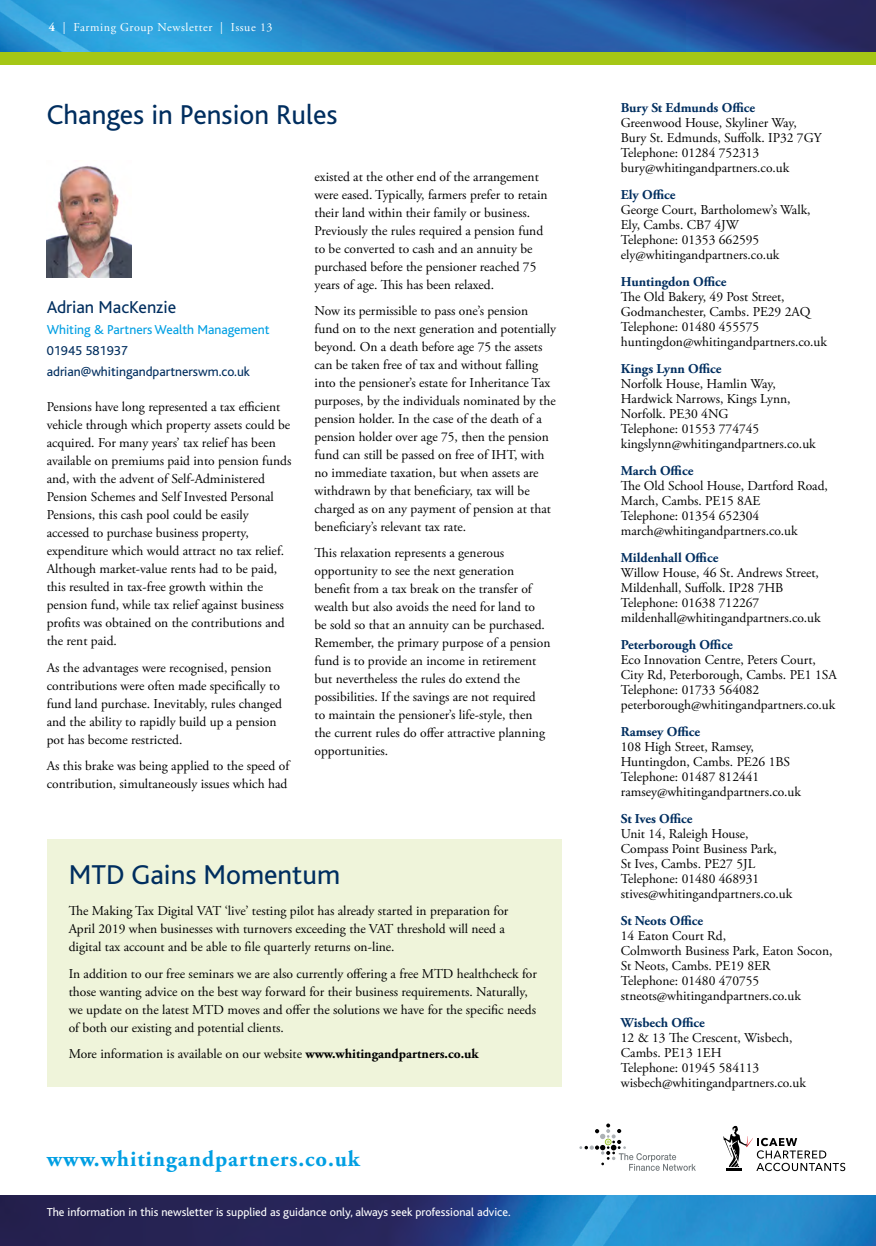
<style>
.page{position:relative;width:876px;height:1246px;background:#fff}
.page>*{position:absolute;margin:0;border:0;box-sizing:border-box;transform-origin:0 0}
.t1{font:28.5px "Bliss";color:#002e5f}
.t2{font:700 22.5px "Adobe Garamond Pro";letter-spacing:.04em;color:#009fe3}
.t3{font:18px "Bliss";color:#002e5f}
.t4{font:13.5px/18px "Adobe Garamond Pro";color:#000}
.t5{font:700 13.5px "Adobe Garamond Pro";color:#002e5f}
.t6{font:13.5px/21px "Bliss";color:#002e5f}
.t7{font:13.5px "Bliss";color:#009fe3}
.t8{font:12px "Bliss";color:#fff}
.t9{font:12px "Adobe Garamond Pro";letter-spacing:.05em;color:#fff}
.s1{font-weight:700}
</style>
<div class="page">
<img style="left:0;top:0;width:876px;height:52px">
<div style="left:0;top:52px;width:876px;height:12px;background:#a5c715"></div>
<img style="left:0;top:1196px;width:876px;height:50px">
<svg style="left:723px;top:1126px;width:122px;height:45px"></svg>
<div style="left:47px;top:839px;width:514px;height:247px;background:#eff4da"></div>
<svg style="left:579px;top:1123px;width:117px;height:48px"></svg>
<img style="left:47px;top:165px;width:85px;height:112px">
<p class="t9" style="left:49px;top:20px;width:225px"><span class="s1">4</span> | Farming Group Newsletter | Issue 13</p>
<h1 class="t1" style="left:47px;top:99px;width:292px">Changes in Pension Rules</h1>
<h3 class="t3" style="left:47px;top:298px;width:131px">Adrian MacKenzie</h3>
<p class="t7" style="left:47px;top:323px;width:224px">Whiting &amp; Partners Wealth Management</p>
<p class="t6" style="left:47px;top:341px;width:205px">01945 581937 adrian@whitingandpartnerswm.co.uk</p>
<p class="t4" style="left:47px;top:399px;width:246px">Pensions have long represented a tax efficient vehicle through which property assets could be acquired. For many years’ tax relief has been available on premiums paid into pension funds and, with the advent of Self-Administered Pension Schemes and Self Invested Personal Pensions, this cash pool could be easily accessed to purchase business property, expenditure which would attract no tax relief.<br>Although market-value rents had to be paid, this resulted in tax-free growth within the pension fund, while tax relief against business profits was obtained on the contributions and the rent paid.</p>
<p class="t4" style="left:47px;top:659px;width:237px">As the advantages were recognised, pension contributions were often made specifically to fund land purchase. Inevitably, rules changed and the ability to rapidly build up a pension pot has become restricted.</p>
<p class="t4" style="left:47px;top:758px;width:244px">As this brake was being applied to the speed of contribution, simultaneously issues which had</p>
<p class="t4" style="left:315px;top:168px;width:235px">existed at the other end of the arrangement were eased. Typically, farmers prefer to retain their land within their family or business.<br>Previously the rules required a pension fund to be converted to cash and an annuity be purchased before the pensioner reached 75 years of age. This has been relaxed.</p>
<p class="t4" style="left:315px;top:302px;width:243px">Now its permissible to pass one’s pension fund on to the next generation and potentially beyond. On a death before age 75 the assets can be taken free of tax and without falling into the pensioner’s estate for Inheritance Tax purposes, by the individuals nominated by the pension holder. In the case of the death of a pension holder over age 75, then the pension fund can still be passed on free of IHT, with no immediate taxation, but when assets are withdrawn by that beneficiary, tax will be charged as on any payment of pension at that beneficiary’s relevant tax rate.</p>
<p class="t4" style="left:315px;top:545px;width:237px">This relaxation represents a generous opportunity to see the next generation benefit from a tax break on the transfer of wealth but also avoids the need for land to be sold so that an annuity can be purchased.<br>Remember, the primary purpose of a pension fund is to provide an income in retirement but nevertheless the rules do extend the possibilities. If the savings are not required<br>to maintain the pensioner’s life-style, then the current rules do offer attractive planning opportunities.</p>
<h1 class="t1" style="left:69px;top:860px;width:273px">MTD Gains Momentum</h1>
<p class="t4" style="left:69px;top:902px;width:441px">The Making Tax Digital VAT ‘live’ testing pilot has already started in preparation for<br>April 2019 when businesses with turnovers exceeding the VAT threshold will need a digital tax account and be able to file quarterly returns on-line.</p>
<p class="t4" style="left:69px;top:965px;width:470px">In addition to our free seminars we are also currently offering a free MTD healthcheck for those wanting advice on the best way forward for their business requirements. Naturally, we update on the latest MTD moves and offer the solutions we have for the specific needs of both our existing and potential clients.</p>
<p class="t4" style="left:69px;top:1045px;width:411px">More information is available on our website <span class="s1">www.whitingandpartners.co.uk</span></p>
<h2 class="t2" style="left:47px;top:1145px;width:314px">www.whitingandpartners.co.uk</h2>
<p class="t8" style="left:47px;top:1205px;width:465px">The information in this newsletter is supplied as guidance only, always seek professional advice.</p>
<p class="t5" style="left:621px;top:100px;width:136px">Bury St Edmunds Office</p>
<p class="t4" style="left:621px;top:116px;width:202px;line-height:15px">Greenwood House, Skyliner Way,<br>Bury St. Edmunds, Suffolk. IP32 7GY<br>Telephone: 01284 752313 bury@whitingandpartners.co.uk</p>
<p class="t5" style="left:621px;top:187px;width:56px">Ely Office</p>
<p class="t4" style="left:621px;top:203px;width:191px;line-height:15px">George Court, Bartholomew’s Walk,<br>Ely, Cambs. CB7 4JW<br>Telephone: 01353 662595 ely@whitingandpartners.co.uk</p>
<p class="t5" style="left:621px;top:274px;width:107px">Huntingdon Office</p>
<p class="t4" style="left:621px;top:290px;width:208px;line-height:15px">The Old Bakery, 49 Post Street,<br>Godmanchester, Cambs. PE29 2AQ<br>Telephone: 01480 455575 huntingdon@whitingandpartners.co.uk</p>
<p class="t5" style="left:621px;top:361px;width:102px">Kings Lynn Office</p>
<p class="t4" style="left:621px;top:377px;width:196px;line-height:15px">Norfolk House, Hamlin Way,<br>Hardwick Narrows, Kings Lynn,<br>Norfolk. PE30 4NG<br>Telephone: 01553 774745 kingslynn@whitingandpartners.co.uk</p>
<p class="t5" style="left:621px;top:463px;width:74px">March Office</p>
<p class="t4" style="left:621px;top:479px;width:209px;line-height:15px">The Old School House, Dartford Road,<br>March, Cambs. PE15 8AE<br>Telephone: 01354 652304 march@whitingandpartners.co.uk</p>
<p class="t5" style="left:621px;top:550px;width:99px">Mildenhall Office</p>
<p class="t4" style="left:621px;top:566px;width:201px;line-height:15px">Willow House, 46 St. Andrews Street, Mildenhall, Suffolk. IP28 7HB Telephone: 01638 712267 mildenhall@whitingandpartners.co.uk</p>
<p class="t5" style="left:621px;top:637px;width:113px">Peterborough Office</p>
<p class="t4" style="left:621px;top:652px;width:217px;line-height:15px">Eco Innovation Centre, Peters Court, City Rd, Peterborough, Cambs. PE1 1SA Telephone: 01733 564082 peterborough@whitingandpartners.co.uk</p>
<p class="t5" style="left:621px;top:724px;width:81px">Ramsey Office</p>
<p class="t4" style="left:621px;top:739px;width:182px;line-height:15px">108 High Street, Ramsey,<br>Huntingdon, Cambs. PE26 1BS<br>Telephone: 01487 812441 ramsey@whitingandpartners.co.uk</p>
<p class="t5" style="left:621px;top:811px;width:73px">St Ives Office</p>
<p class="t4" style="left:621px;top:826px;width:173px;line-height:15px">Unit 14, Raleigh House,<br>Compass Point Business Park,<br>St Ives, Cambs. PE27 5JL<br>Telephone: 01480 468931 stives@whitingandpartners.co.uk</p>
<p class="t5" style="left:621px;top:913px;width:84px">St Neots Office</p>
<p class="t4" style="left:621px;top:928px;width:213px;line-height:15px">14 Eaton Court Rd,<br>Colmworth Business Park, Eaton Socon,<br>St Neots, Cambs. PE19 8ER<br>Telephone: 01480 470755 stneots@whitingandpartners.co.uk</p>
<p class="t5" style="left:621px;top:1015px;width:85px">Wisbech Office</p>
<p class="t4" style="left:621px;top:1030px;width:187px;line-height:15px">12 &amp; 13 The Crescent, Wisbech,<br>Cambs. PE13 1EH<br>Telephone: 01945 584113 wisbech@whitingandpartners.co.uk</p>
</div>
